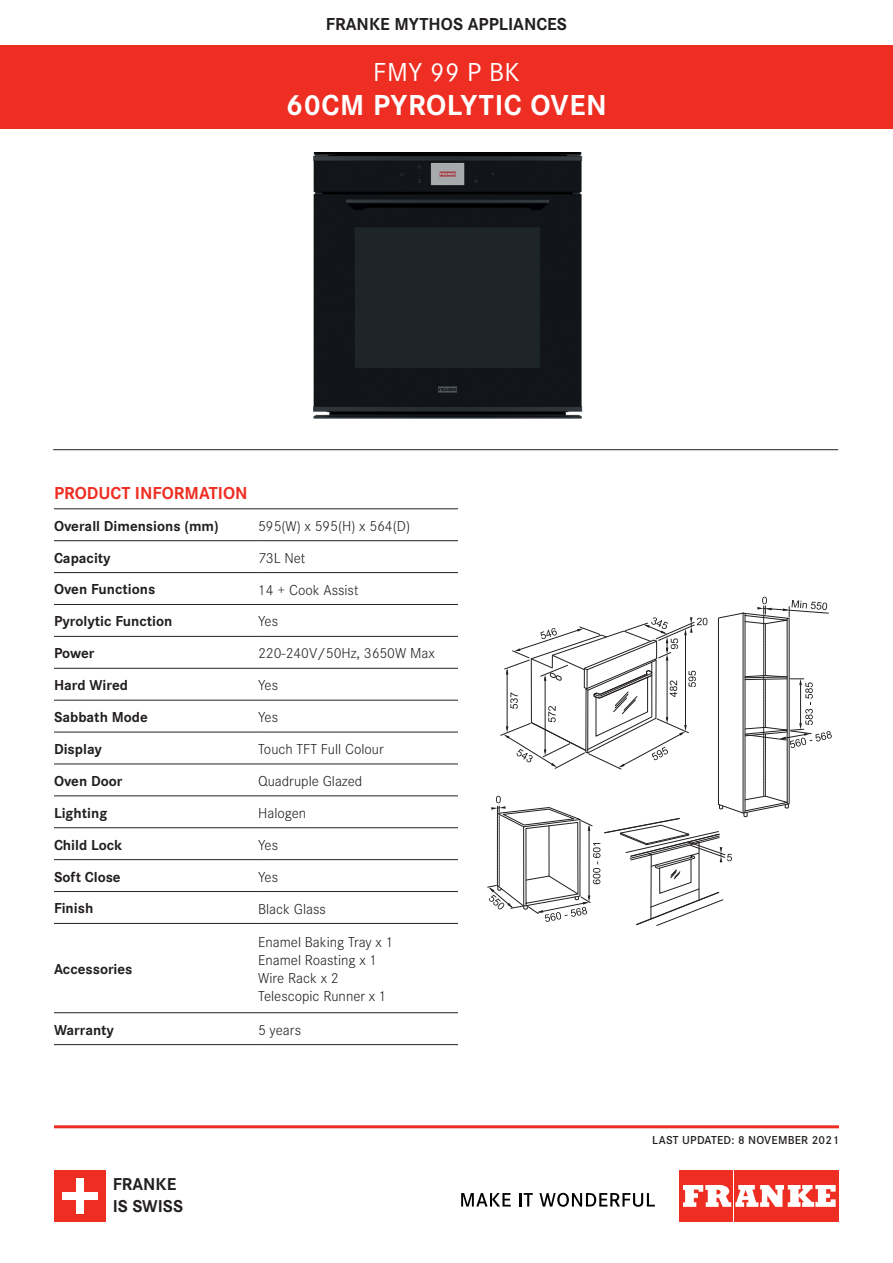
<style>
.page{position:relative;width:893px;height:1263px;background:#fff}
.page>*{position:absolute;margin:0;border:0;box-sizing:border-box;transform-origin:0 0}
.t1{font:700 30px "Corporate S";letter-spacing:.02em;color:#fff}
.t2{font:27px "Corporate S";letter-spacing:.02em;color:#fff}
.t3{font:700 18px "Corporate S";color:#231f20}
.t4{font:700 18px "Corporate S";color:#ee2e22}
.t5{font:700 17.85px/21.5px "Corporate S";color:#231f20}
.t6{font:300 15px/18px "Corporate S";color:#231f20}
.t7{font:700 15px "Corporate S";color:#231f20}
.t8{font:600 12px "Corporate S";letter-spacing:.02em;color:#231f20}
</style>
<div class="page">
<hr style="left:54px;top:1125px;width:785px;height:3px;background:#ee2e22">
<hr style="left:53px;top:449px;width:785px;height:1px;background:#231f20">
<div style="left:1px;top:45px;width:892px;height:84px;background:#ee2e22"></div>
<div style="left:54px;top:1170px;width:52px;height:51px;background:#ee2e22"></div>
<div style="left:76px;top:1178px;width:7px;height:35px;background:#fff"></div>
<div style="left:62px;top:1192px;width:36px;height:7px;background:#fff"></div>
<div style="left:679px;top:1170px;width:53px;height:51px;background:#ee2e22"></div>
<div style="left:734px;top:1170px;width:51px;height:51px;background:#ee2e22"></div>
<div style="left:787px;top:1170px;width:52px;height:51px;background:#ee2e22"></div>
<svg style="left:683px;top:1185px;width:153px;height:22px"></svg>
<svg style="left:461px;top:1193px;width:50px;height:13px"></svg>
<svg style="left:519px;top:1193px;width:14px;height:13px"></svg>
<svg style="left:539px;top:1193px;width:116px;height:14px"></svg>
<img style="left:314px;top:152px;width:268px;height:266px">
<svg style="left:487px;top:597px;width:345px;height:329px"></svg>
<hr style="left:54px;top:508px;width:204px;height:1px;background:#231f20">
<hr style="left:258px;top:508px;width:200px;height:1px;background:#231f20">
<hr style="left:54px;top:540px;width:204px;height:1px;background:#231f20">
<hr style="left:258px;top:540px;width:200px;height:1px;background:#231f20">
<hr style="left:54px;top:572px;width:204px;height:1px;background:#231f20">
<hr style="left:258px;top:572px;width:200px;height:1px;background:#231f20">
<hr style="left:54px;top:604px;width:204px;height:1px;background:#231f20">
<hr style="left:258px;top:604px;width:200px;height:1px;background:#231f20">
<hr style="left:54px;top:636px;width:204px;height:1px;background:#231f20">
<hr style="left:258px;top:636px;width:200px;height:1px;background:#231f20">
<hr style="left:54px;top:668px;width:204px;height:1px;background:#231f20">
<hr style="left:258px;top:668px;width:200px;height:1px;background:#231f20">
<hr style="left:54px;top:700px;width:204px;height:1px;background:#231f20">
<hr style="left:258px;top:700px;width:200px;height:1px;background:#231f20">
<hr style="left:54px;top:732px;width:204px;height:1px;background:#231f20">
<hr style="left:258px;top:732px;width:200px;height:1px;background:#231f20">
<hr style="left:54px;top:764px;width:204px;height:1px;background:#231f20">
<hr style="left:258px;top:764px;width:200px;height:1px;background:#231f20">
<hr style="left:54px;top:795px;width:204px;height:1px;background:#231f20">
<hr style="left:258px;top:795px;width:200px;height:1px;background:#231f20">
<hr style="left:54px;top:827px;width:204px;height:1px;background:#231f20">
<hr style="left:258px;top:827px;width:200px;height:1px;background:#231f20">
<hr style="left:54px;top:859px;width:204px;height:1px;background:#231f20">
<hr style="left:258px;top:859px;width:200px;height:1px;background:#231f20">
<hr style="left:54px;top:891px;width:204px;height:1px;background:#231f20">
<hr style="left:258px;top:891px;width:200px;height:1px;background:#231f20">
<hr style="left:54px;top:923px;width:204px;height:1px;background:#231f20">
<hr style="left:258px;top:923px;width:200px;height:1px;background:#231f20">
<hr style="left:54px;top:1012px;width:204px;height:1px;background:#231f20">
<hr style="left:258px;top:1012px;width:200px;height:1px;background:#231f20">
<hr style="left:54px;top:1044px;width:204px;height:1px;background:#231f20">
<hr style="left:258px;top:1044px;width:200px;height:1px;background:#231f20">
<p class="t3" style="left:326px;top:9px;width:243px">FRANKE MYTHOS APPLIANCES</p>
<h2 class="t2" style="left:373px;top:52px;width:148px">FMY 99 P BK</h2>
<h1 class="t1" style="left:286px;top:81px;width:322px">60CM PYROLYTIC OVEN</h1>
<p class="t4" style="left:54px;top:479px;width:195px">PRODUCT INFORMATION</p>
<p class="t7" style="left:54px;top:514px;width:166px">Overall Dimensions (mm)</p>
<p class="t6" style="left:258px;top:516px;width:154px">595(W) x 595(H) x 564(D)</p>
<p class="t7" style="left:54px;top:546px;width:58px">Capacity</p>
<p class="t6" style="left:258px;top:548px;width:49px">73L Net</p>
<p class="t7" style="left:54px;top:578px;width:103px">Oven Functions</p>
<p class="t6" style="left:258px;top:580px;width:102px">14 + Cook Assist</p>
<p class="t7" style="left:54px;top:609px;width:120px">Pyrolytic Function</p>
<p class="t6" style="left:258px;top:612px;width:22px">Yes</p>
<p class="t7" style="left:54px;top:641px;width:42px">Power</p>
<p class="t6" style="left:258px;top:643px;width:178px">220-240V/50Hz, 3650W Max</p>
<p class="t7" style="left:54px;top:673px;width:75px">Hard Wired</p>
<p class="t6" style="left:258px;top:675px;width:22px">Yes</p>
<p class="t7" style="left:54px;top:705px;width:95px">Sabbath Mode</p>
<p class="t6" style="left:258px;top:707px;width:22px">Yes</p>
<p class="t7" style="left:54px;top:737px;width:49px">Display</p>
<p class="t6" style="left:258px;top:739px;width:127px">Touch TFT Full Colour</p>
<p class="t7" style="left:54px;top:769px;width:70px">Oven Door</p>
<p class="t6" style="left:258px;top:771px;width:106px">Quadruple Glazed</p>
<p class="t7" style="left:54px;top:801px;width:55px">Lighting</p>
<p class="t6" style="left:258px;top:803px;width:50px">Halogen</p>
<p class="t7" style="left:54px;top:833px;width:70px">Child Lock</p>
<p class="t6" style="left:258px;top:835px;width:22px">Yes</p>
<p class="t7" style="left:54px;top:865px;width:68px">Soft Close</p>
<p class="t6" style="left:258px;top:867px;width:22px">Yes</p>
<p class="t7" style="left:54px;top:897px;width:41px">Finish</p>
<p class="t6" style="left:258px;top:899px;width:69px">Black Glass</p>
<p class="t7" style="left:54px;top:957px;width:80px">Accessories</p>
<p class="t6" style="left:258px;top:932px;width:137px">Enamel Baking Tray x 1<br>Enamel Roasting x 1<br>Wire Rack x 2<br>Telescopic Runner x 1</p>
<p class="t7" style="left:54px;top:1018px;width:62px">Warranty</p>
<p class="t6" style="left:258px;top:1020px;width:44px">5 years</p>
<p class="t5" style="left:113px;top:1172px;width:72px">FRANKE<br>IS SWISS</p>
<p class="t8" style="left:652px;top:1131px;width:188px">LAST UPDATED: 8 NOVEMBER 2021</p>
</div>
